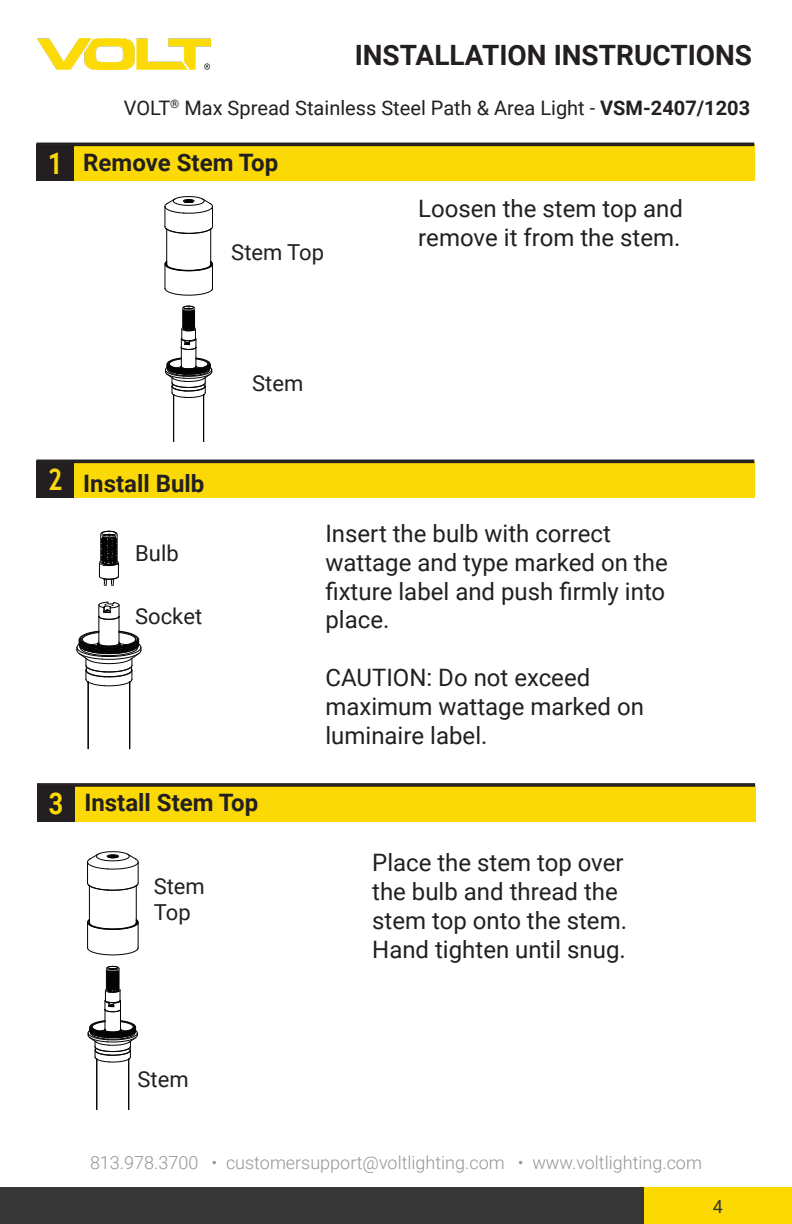
<style>
.page{position:relative;width:792px;height:1224px;background:#fff}
.page>*{position:absolute;margin:0;border:0;box-sizing:border-box;transform-origin:0 0}
.spec_numbers{font:700 30px "Roboto";color:#fad906;scale:.84 1}
.spec_numbers-2{font:700 30px "Trebuchet MS";color:#fad906;scale:.84 1}
.t1{font:700 28px "Roboto";color:#231f20}
.t2{font:24px/28.8px "Roboto";color:#231f20}
.t3{font:700 24px "Roboto";color:#231f20}
.t4{font:22px/26.4px "Roboto";color:#231f20}
.t5{font:20px "Roboto";color:#231f20}
.copyright{font:300 18px "Roboto";color:#939598}
.t6{font:18px "Roboto";color:#363636}
.s1{font-weight:700}
</style>
<div class="page">
<div style="left:43px;top:144px;width:711px;height:37px;background:#fad906"></div>
<div style="left:36px;top:144px;width:38px;height:37px;background:#231f20"></div>
<div style="left:36px;top:143px;width:718px;height:3px;border:2px solid #231f20"></div>
<div style="left:43px;top:461px;width:711px;height:37px;background:#fad906"></div>
<div style="left:36px;top:461px;width:38px;height:37px;background:#231f20"></div>
<div style="left:36px;top:460px;width:718px;height:3px;border:2px solid #231f20"></div>
<img style="left:37px;top:39px;width:173px;height:30px">
<div style="left:0;top:1188px;width:644px;height:36px;background:#363636"></div>
<div style="left:644px;top:1188px;width:148px;height:36px;background:#fcd900"></div>
<hr style="left:204px;top:395px;width:1px;height:46px;background:#030303">
<hr style="left:203px;top:395px;width:1px;height:46px;background:#030303">
<hr style="left:174px;top:395px;width:1px;height:46px;background:#030303">
<hr style="left:173px;top:395px;width:1px;height:46px;background:#030303">
<svg style="left:165px;top:305px;width:48px;height:93px"></svg>
<hr style="left:210px;top:229px;width:1px;height:36px;background:#030303">
<hr style="left:166px;top:229px;width:1px;height:36px;background:#030303">
<svg style="left:164px;top:196px;width:49px;height:38px"></svg>
<svg style="left:164px;top:261px;width:49px;height:35px"></svg>
<hr style="left:130px;top:682px;width:1px;height:67px;background:#030303">
<hr style="left:129px;top:682px;width:1px;height:67px;background:#030303">
<hr style="left:88px;top:682px;width:1px;height:67px;background:#030303">
<svg style="left:76px;top:601px;width:66px;height:86px"></svg>
<svg style="left:98px;top:530px;width:21px;height:56px"></svg>
<div style="left:135px;top:598px;width:70px;height:28px;background:#fff"></div>
<div style="left:44px;top:785px;width:711px;height:37px;background:#fad906"></div>
<div style="left:37px;top:785px;width:38px;height:37px;background:#231f20"></div>
<div style="left:37px;top:783px;width:718px;height:4px;border:2px solid #231f20"></div>
<hr style="left:129px;top:1059px;width:1px;height:51px;background:#030303">
<hr style="left:128px;top:1059px;width:1px;height:51px;background:#030303">
<hr style="left:96px;top:1059px;width:1px;height:51px;background:#030303">
<hr style="left:97px;top:1059px;width:1px;height:51px;background:#030303">
<svg style="left:87px;top:966px;width:51px;height:97px"></svg>
<hr style="left:136px;top:886px;width:1px;height:37px;background:#030303">
<hr style="left:89px;top:886px;width:1px;height:37px;background:#030303">
<svg style="left:87px;top:851px;width:52px;height:40px"></svg>
<svg style="left:87px;top:919px;width:52px;height:37px"></svg>
<p class="t1" style="left:355px;top:35px;width:399px">INSTALLATION INSTRUCTIONS</p>
<p class="spec_numbers" style="left:48px;top:142px;width:19px">1</p>
<p class="t5" style="left:124px;top:94px;width:628px">VOLT<sup>®</sup> Max Spread Stainless Steel Path &amp; Area Light - <span class="s1">VSM-2407/1203</span></p>
<p class="t3" style="left:83px;top:146px;width:196px">Remove Stem Top</p>
<p class="t4" style="left:231px;top:238px;width:94px">Stem Top</p>
<p class="t2" style="left:418px;top:193px;width:266px">Loosen the stem top and remove it from the stem.</p>
<p class="spec_numbers-2" style="left:48px;top:461px;width:19px">2</p>
<p class="t3" style="left:83px;top:466px;width:123px">Install Bulb</p>
<p class="t4" style="left:135px;top:539px;width:45px">Bulb</p>
<p class="t4" style="left:135px;top:602px;width:69px">Socket</p>
<p class="t4" style="left:252px;top:369px;width:53px">Stem</p>
<p class="t2" style="left:325px;top:518px;width:344px">Insert the bulb with correct wattage and type marked on the fixture label and push firmly into place.</p>
<p class="t2" style="left:325px;top:662px;width:266px">CAUTION: Do not exceed</p>
<p class="t2" style="left:325px;top:691px;width:320px">maximum wattage marked on</p>
<p class="t2" style="left:325px;top:720px;width:164px">luminaire label.</p>
<p class="spec_numbers" style="left:49px;top:783px;width:19px">3</p>
<p class="t3" style="left:84px;top:786px;width:175px">Install Stem Top</p>
<p class="t4" style="left:154px;top:872px;width:53px">Stem<br>Top</p>
<p class="t4" style="left:138px;top:1065px;width:53px">Stem</p>
<p class="t2" style="left:372px;top:847px;width:256px">Place the stem top over the bulb and thread the stem top onto the stem.<br>Hand tighten until snug.</p>
<p class="copyright" style="left:90px;top:1150px;width:613px">813.978.3700 • customersupport@voltlighting.com • www.voltlighting.com</p>
<p class="t6" style="left:713px;top:1194px;width:12px">4</p>
</div>
